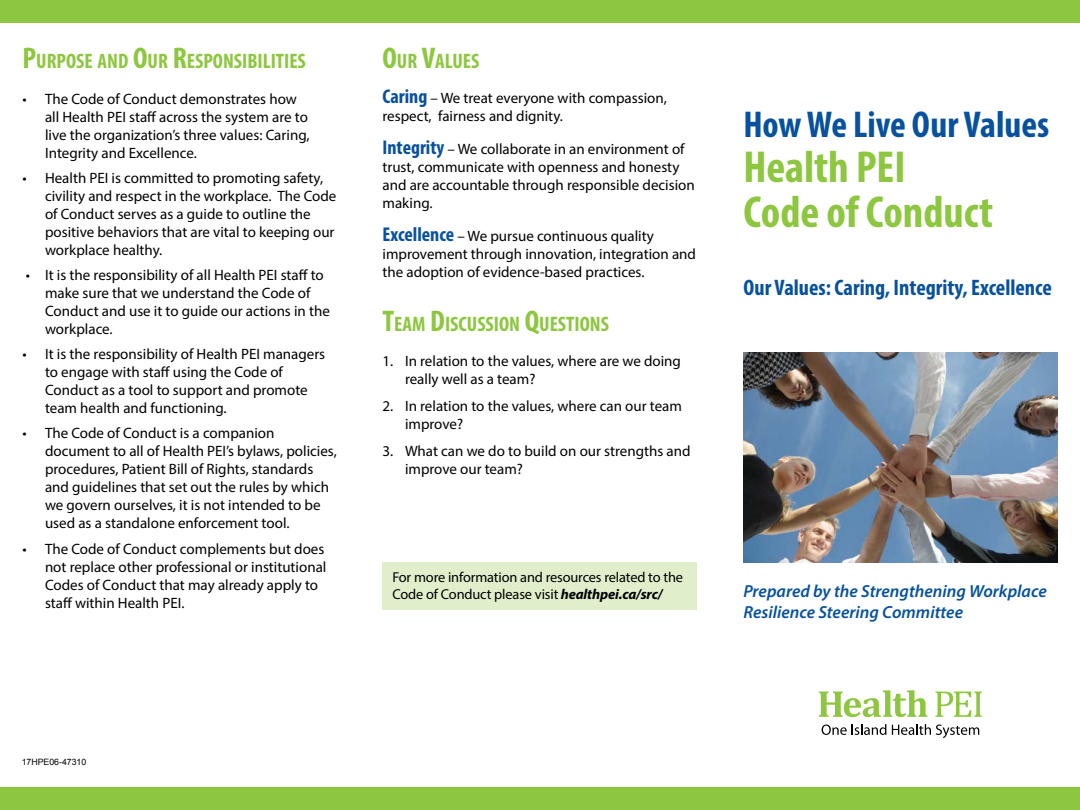
<style>
.page{position:relative;width:1080px;height:810px;background:#fff}
.page>*{position:absolute;margin:0;border:0;box-sizing:border-box;transform-origin:0 0}
.t1{font:700 condensed 45px/45px "Myriad Pro";color:#8dc63f}
.t2{font:700 condensed 37.5px "Myriad Pro";color:#07519f}
.t3{font:700 condensed 22.5px "Myriad Pro";color:#07519f}
.t4{font:700 condensed 21px "Myriad Pro";color:#8dc63f}
.t5{font:italic 600 17.5px/21px "Myriad Pro";color:#07519f}
.t6{font:15px/18px "Myriad Pro";color:#000}
.t7{font:14.38px/17.2px "Myriad Pro";letter-spacing:-.01em;color:#000}
.t8{font:8.75px "Arial";color:#000}
.s1{font-size:30px}
.s2{font-weight:700;font-stretch:condensed;font-size:20px;color:#07519f}
.s3{font-weight:700;font-style:italic}
</style>
<div class="page">
<div style="left:382px;top:562px;width:315px;height:48px;background:#e0eecb"></div>
<img style="left:743px;top:353px;width:315px;height:209px">
<svg style="left:819px;top:690px;width:108px;height:27px"></svg>
<svg style="left:935px;top:692px;width:47px;height:25px"></svg>
<svg style="left:822px;top:724px;width:64px;height:11px"></svg>
<svg style="left:892px;top:724px;width:87px;height:14px"></svg>
<div style="left:0;top:0;width:1080px;height:22px;background:#8dc640"></div>
<div style="left:0;top:788px;width:1080px;height:22px;background:#8dc640"></div>
<h3 class="t4" style="left:22px;top:47px;width:285px"><span class="s1">P</span>URPOSE AND <span class="s1">O</span>UR <span class="s1">R</span>ESPONSIBILITIES</h3>
<p class="t6" style="left:45px;top:89px;width:266px;text-indent:-22px">• The Code of Conduct demonstrates how all Health PEI staff across the system are to live the organization’s three values: Caring, Integrity and Excellence.</p>
<p class="t6" style="left:45px;top:168px;width:293px;text-indent:-22px">• Health PEI is committed to promoting safety, civility and respect in the workplace. The Code of Conduct serves as a guide to outline the positive behaviors that are vital to keeping our workplace healthy.</p>
<p class="t6" style="left:45px;top:266px;width:286px;text-indent:-19px">• It is the responsibility of all Health PEI staff to make sure that we understand the Code of Conduct and use it to guide our actions in the workplace.</p>
<p class="t6" style="left:45px;top:345px;width:282px;text-indent:-22px">• It is the responsibility of Health PEI managers to engage with staff using the Code of Conduct as a tool to support and promote team health and functioning.</p>
<p class="t6" style="left:45px;top:424px;width:293px;text-indent:-22px">• The Code of Conduct is a companion document to all of Health PEI’s bylaws, policies, procedures, Patient Bill of Rights, standards and guidelines that set out the rules by which we govern ourselves, it is not intended to be used as a standalone enforcement tool.</p>
<p class="t6" style="left:45px;top:539px;width:283px;text-indent:-22px">• The Code of Conduct complements but does not replace other professional or institutional Codes of Conduct that may already apply to staff within Health PEI.</p>
<h3 class="t4" style="left:382px;top:47px;width:99px"><span class="s1">O</span>UR <span class="s1">V</span>ALUES</h3>
<p class="t6" style="left:382px;top:88px;width:286px"><span class="s2">Caring</span> – We treat everyone with compassion, respect, fairness and dignity.</p>
<p class="t6" style="left:382px;top:139px;width:314px"><span class="s2">Integrity</span> – We collaborate in an environment of trust, communicate with openness and honesty and are accountable through responsible decision making.</p>
<p class="t6" style="left:382px;top:226px;width:315px"><span class="s2">Excellence</span> – We pursue continuous quality improvement through innovation, integration and the adoption of evidence-based practices.</p>
<h3 class="t4" style="left:382px;top:311px;width:228px"><span class="s1">T</span>EAM <span class="s1">D</span>ISCUSSION <span class="s1">Q</span>UESTIONS</h3>
<p class="t6" style="left:405px;top:352px;width:277px;text-indent:-22px">1. In relation to the values, where are we doing really well as a team?</p>
<p class="t6" style="left:405px;top:397px;width:278px;text-indent:-22px">2. In relation to the values, where can our team improve?</p>
<p class="t6" style="left:405px;top:442px;width:287px;text-indent:-22px">3. What can we do to build on our strengths and improve our team?</p>
<p class="t7" style="left:392px;top:568px;width:292px">For more information and resources related to the<br>Code of Conduct please visit <span class="s3">healthpei.ca/src/</span></p>
<h2 class="t2" style="left:743px;top:101px;width:307px">How We Live Our Values</h2>
<h1 class="t1" style="left:743px;top:144px;width:251px">Health PEI<br>Code of Conduct</h1>
<h3 class="t3" style="left:743px;top:273px;width:310px">Our Values: Caring, Integrity, Excellence</h3>
<p class="t5" style="left:743px;top:581px;width:305px">Prepared by the Strengthening Workplace<br>Resilience Steering Committee</p>
<p class="t8" style="left:22px;top:756px;width:66px">17HPE06-47310</p>
</div>
